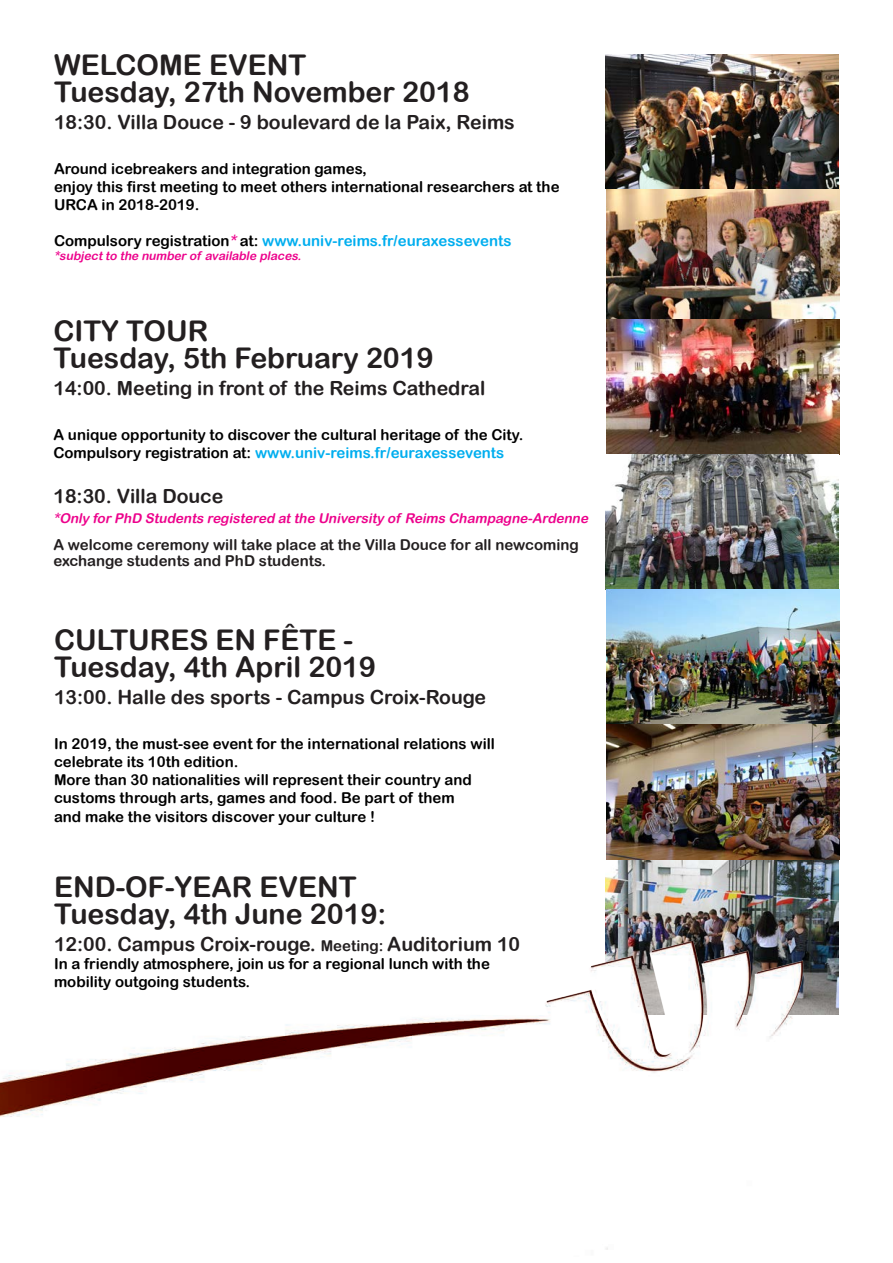
<style>
.page{position:relative;width:893px;height:1263px;background:#fff}
.page>*{position:absolute;margin:0;border:0;box-sizing:border-box;transform-origin:0 0}
.t1{font:28.5px "Arial Rounded MT Bold";color:#231f20}
.t2{font:19.5px "Arial Rounded MT Bold";color:#231f20}
.t3{font:15px/18px "Arial Rounded MT Bold";color:#000}
.t4{font:15px "Arial Rounded MT Bold";color:#00aeef}
.t5{font:15px/16.5px "Arial Rounded MT Bold";color:#231f20}
.t6{font:italic 13.5px "Arial Rounded MT Bold";color:#ed028c}
.t7{font:italic 12px "Arial Rounded MT Bold";color:#ed028c}
.s1{color:#000}
.s2{font-style:italic;color:#ed028c}
.s3{font-size:15px}
</style>
<div class="page">
<img style="left:606px;top:189px;width:233px;height:743px">
<img style="left:0;top:932px;width:839px;height:318px">
<img style="left:606px;top:54px;width:233px;height:135px">
<p class="t1" style="left:54px;top:48px;width:254px">WELCOME EVENT</p>
<p class="t1" style="left:54px;top:75px;width:417px">Tuesday, 27th November 2018</p>
<p class="t2" style="left:54px;top:110px;width:462px">18:30. Villa Douce - 9 boulevard de la Paix, Reims</p>
<p class="t3" style="left:54px;top:159px;width:314px">Around icebreakers and integration games,</p>
<p class="t3" style="left:54px;top:177px;width:507px">enjoy this first meeting to meet others international researchers at the<br>URCA in 2018-2019.</p>
<p class="t4" style="left:54px;top:232px;width:459px"><span class="s1">Compulsory registration</span><span class="s2">*</span> <span class="s1">at:</span> www.univ-reims.fr/euraxessevents</p>
<p class="t7" style="left:54px;top:249px;width:251px">*subjectto the number of available places.</p>
<p class="t1" style="left:53px;top:314px;width:156px">CITY TOUR</p>
<p class="t1" style="left:53px;top:341px;width:382px">Tuesday, 5th February 2019</p>
<p class="t2" style="left:53px;top:376px;width:433px">14:00. Meeting in front of the Reims Cathedral</p>
<p class="t3" style="left:53px;top:425px;width:471px">A unique opportunity to discover the cultural heritage of the City.</p>
<p class="t4" style="left:53px;top:444px;width:452px"><span class="s1">Compulsory registration at:</span> www.univ-reims.fr/euraxessevents</p>
<p class="t2" style="left:53px;top:484px;width:172px">18:30. Villa Douce</p>
<p class="t6" style="left:53px;top:510px;width:539px">*Only for PhD Students registered atthe University of Reims Champagne-Ardenne</p>
<p class="t5" style="left:53px;top:536px;width:527px">A welcome ceremony will take place at the Villa Douce for all newcoming exchange students and PhD students.</p>
<p class="t1" style="left:54px;top:623px;width:300px">CULTURES EN FÊTE -</p>
<p class="t1" style="left:54px;top:650px;width:324px">Tuesday, 4th April 2019</p>
<p class="t2" style="left:54px;top:686px;width:434px">13:00. Halle des sports - Campus Croix-Rouge</p>
<p class="t3" style="left:54px;top:735px;width:442px">In 2019, the must-see event for the international relations will</p>
<p class="t3" style="left:54px;top:753px;width:186px">celebrate its 10th edition.</p>
<p class="t3" style="left:54px;top:771px;width:419px">More than 30 nationalities will represent their country and</p>
<p class="t3" style="left:54px;top:789px;width:402px">customs through arts, games and food. Be part of them</p>
<p class="t3" style="left:54px;top:807px;width:322px">and make the visitors discover your culture !</p>
<p class="t1" style="left:54px;top:870px;width:304px">END-OF-YEAR EVENT</p>
<p class="t1" style="left:54px;top:897px;width:334px">Tuesday, 4th June 2019:</p>
<p class="t2" style="left:54px;top:932px;width:468px">12:00. Campus Croix-rouge. <span class="s3">Meeting:</span> Auditorium 10</p>
<p class="t3" style="left:54px;top:954px;width:437px">In a friendly atmosphere, join us for a regional lunch with the</p>
<p class="t3" style="left:54px;top:972px;width:198px">mobility outgoing students.</p>
</div>
